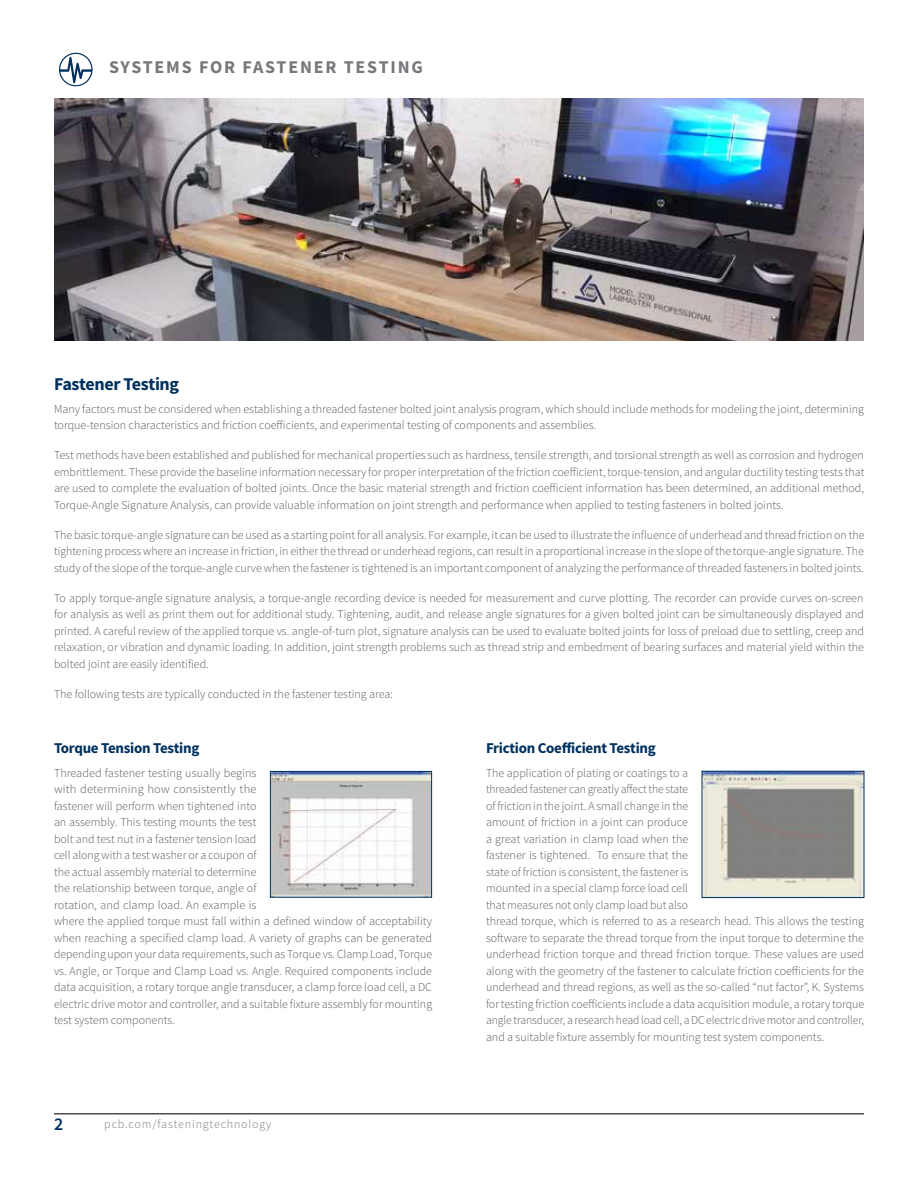
<style>
.page{position:relative;width:918px;height:1188px;background:#fff}
.page>*{position:absolute;margin:0;border:0;box-sizing:border-box;transform-origin:0 0}
.t1{font:700 18px "Source Sans Pro";letter-spacing:.1em;color:#77787b}
.t2{font:700 18px "Source Sans Pro";letter-spacing:-.02em;color:#00305e}
.t3{font:600 18px "Source Sans Pro";color:#00305e}
.t4{font:700 15px "Source Sans Pro";letter-spacing:-.02em;color:#00305e}
.t5{font:300 12px/16.5px "Source Sans Pro";color:#58595b}
.t6{font:300 12px "Source Sans Pro";letter-spacing:.07em;color:#77787b}
</style>
<div class="page">
<svg style="left:59px;top:53px;width:34px;height:33px"></svg>
<svg style="left:60px;top:54px;width:31px;height:31px"></svg>
<hr style="left:54px;top:1113px;width:810px;height:1px;background:#000">
<img style="left:54px;top:99px;width:810px;height:241px">
<img style="left:272px;top:773px;width:158px;height:123px">
<div style="left:270px;top:771px;width:162px;height:127px;border:1px solid #00305e"></div>
<img style="left:704px;top:773px;width:158px;height:123px">
<div style="left:702px;top:771px;width:162px;height:127px;border:1px solid #00305e"></div>
<h1 class="t1" style="left:109px;top:56px;width:315px">SYSTEMS FOR FASTENER TESTING</h1>
<h1 class="t2" style="left:54px;top:372px;width:127px">Fastener Testing</h1>
<p class="t5" style="left:54px;top:401px;width:811px">Many factors must be considered when establishing a threaded fastener bolted joint analysis program, which should include methods for modeling the joint, determining torque-tension characteristics and friction coefficients, and experimental testing of components and assemblies.</p>
<p class="t5" style="left:54px;top:447px;width:812px;text-align:justify">Test methods have been established and published for mechanical properties such as hardness, tensile strength, and torsional strength as well as corrosion and hydrogen embrittlement. These provide the baseline information necessary for proper interpretation of the friction coefficient, torque-tension, and angular ductility testing tests that are used to complete the evaluation of bolted joints. Once the basic material strength and friction coefficient information has been determined, an additional method, Torque-Angle Signature Analysis, can provide valuable information on joint strength and performance when applied to testing fasteners in bolted joints.</p>
<p class="t5" style="left:54px;top:527px;width:812px;text-align:justify">The basic torque-angle signature can be used as a starting point for all analysis. For example, it can be used to illustrate the influence of underhead and thread friction on the tightening process where an increase in friction, in either the thread or underhead regions, can result in a proportional increase in the slope of the torque-angle signature. The study of the slope of the torque-angle curve when the fastener is tightened is an important component of analyzing the performance of threaded fasteners in bolted joints.</p>
<p class="t5" style="left:54px;top:590px;width:812px;text-align:justify">To apply torque-angle signature analysis, a torque-angle recording device is needed for measurement and curve plotting. The recorder can provide curves on-screen for analysis as well as print them out for additional study. Tightening, audit, and release angle signatures for a given bolted joint can be simultaneously displayed and printed. A careful review of the applied torque vs. angle-of-turn plot, signature analysis can be used to evaluate bolted joints for loss of preload due to settling, creep and relaxation, or vibration and dynamic loading. In addition, joint strength problems such as thread strip and embedment of bearing surfaces and material yield within the bolted joint are easily identified.</p>
<p class="t5" style="left:54px;top:686px;width:341px">The following tests are typically conducted in the fastener testing area:</p>
<p class="t4" style="left:54px;top:739px;width:147px">Torque Tension Testing</p>
<p class="t5" style="left:54px;top:764px;width:380px">Threaded fastener testing usually begins<br>with determining how consistently the<br>fastener will perform when tightened into<br>an assembly. This testing mounts the test<br>bolt and test nut in a fastener tension load<br>cell along with a test washer or a coupon of<br>the actual assembly material to determine<br>the relationship between torque, angle of<br>rotation, and clamp load. An example is<br>where the applied torque must fall within a defined window of acceptability when reaching a specified clamp load. A variety of graphs can be generated depending upon your data requirements, such as Torque vs. Clamp Load, Torque vs. Angle, or Torque and Clamp Load vs. Angle. Required components include data acquisition, a rotary torque angle transducer, a clamp force load cell, a DC electric drive motor and controller, and a suitable fixture assembly for mounting test system components.</p>
<h1 class="t3" style="left:54px;top:1112px;width:11px">2</h1>
<p class="t6" style="left:104px;top:1117px;width:169px">pcb.com/fasteningtechnology</p>
<p class="t4" style="left:486px;top:739px;width:171px">Friction Coefficient Testing</p>
<p class="t5" style="left:486px;top:764px;width:380px">The application of plating or coatings to a<br>threaded fastener can greatly affect the state<br>of friction in the joint. A small change in the<br>amount of friction in a joint can produce<br>a great variation in clamp load when the<br>fastener is tightened. To ensure that the<br>state of friction is consistent, the fastener is<br>mounted in a special clamp force load cell<br>that measures not only clamp load but also<br>thread torque, which is referred to as a research head. This allows the testing software to separate the thread torque from the input torque to determine the underhead friction torque and thread friction torque. These values are used along with the geometry of the fastener to calculate friction coefficients for the underhead and thread regions, as well as the so-called “nut factor”, K. Systems for testing friction coefficients include a data acquisition module, a rotary torque angle transducer, a research head load cell, a DC electric drive motor and controller, and a suitable fixture assembly for mounting test system components.</p>
</div>
